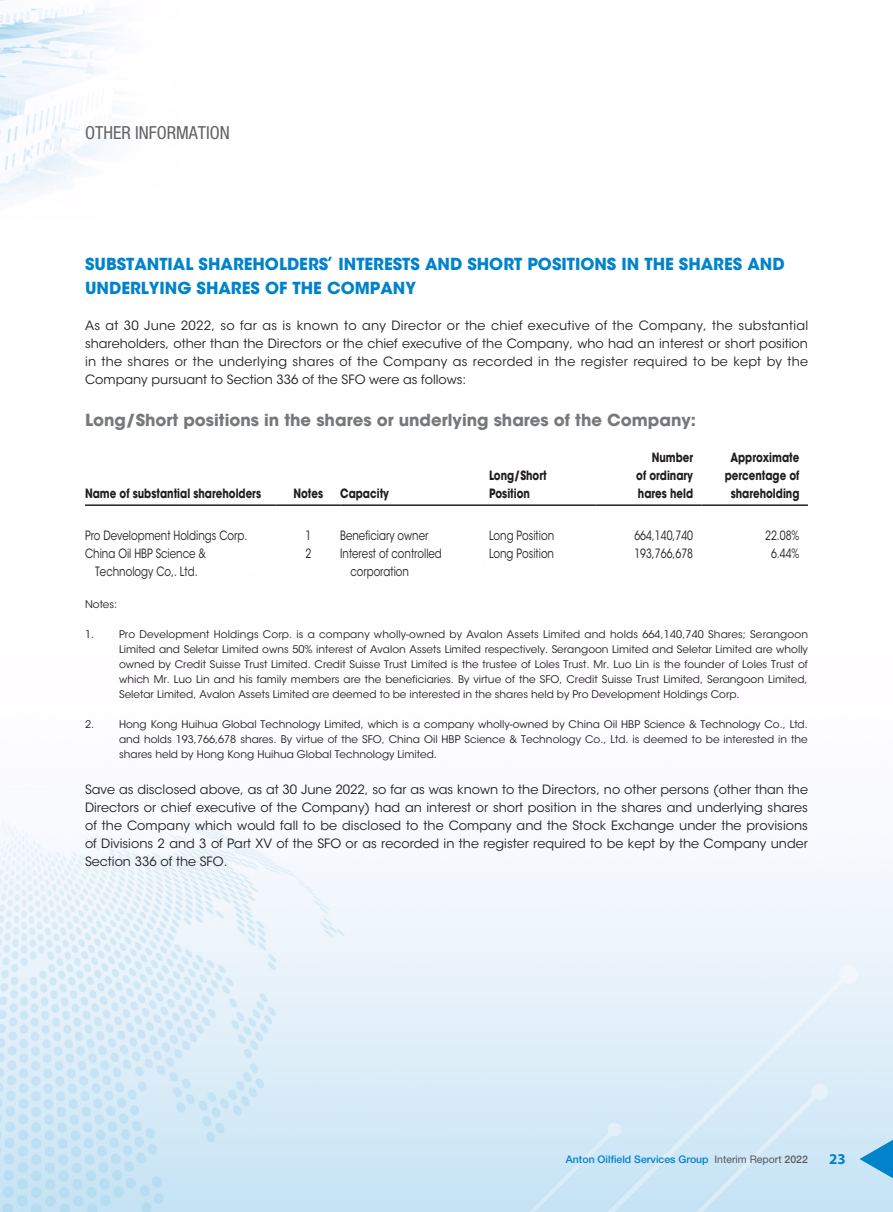
<style>
.page{position:relative;width:893px;height:1212px;background:#fff}
.page>*{position:absolute;margin:0;border:0;box-sizing:border-box;transform-origin:0 0}
.t1{font:condensed 18px "Helvetica Neue LT Std";color:#636366}
.t2{font:700 16.5px/24px "ITC Avant Garde Std";color:#0083ca}
.t3{font:700 16.5px "ITC Avant Garde Std";color:#76787b}
.t4{font:700 15px "Myriad Pro";color:#0083ca}
.t5{font:12.75px/18px "ITC Avant Garde Std";color:#231f20;text-align:justify}
.t6{font:12.75px/18px "ITC Avant Garde Std";color:#231f20;text-align:center;scale:.8 1}
.t7{font:700 12.75px/18px "ITC Avant Garde Std";color:#231f20;scale:.8 1}
.t8{font:10.5px/15px "ITC Avant Garde Std";color:#231f20;text-align:justify}
.t9{font:500 10.5px "Helvetica Neue LT Std";color:#0083ca}
.s1{font-weight:400;color:#57585a}
.s2{color:#57585a}
</style>
<div class="page">
<img style="left:0;top:0;width:893px;height:1212px">
<svg style="left:859px;top:1127px;width:34px;height:63px;background:#8fc8e8"></svg>
<hr style="left:85px;top:504px;width:191px;height:2px;background:#231f20">
<hr style="left:276px;top:504px;width:64px;height:2px;background:#231f20">
<hr style="left:340px;top:504px;width:149px;height:2px;background:#231f20">
<hr style="left:489px;top:504px;width:106px;height:2px;background:#231f20">
<hr style="left:595px;top:504px;width:107px;height:2px;background:#231f20">
<hr style="left:702px;top:504px;width:106px;height:2px;background:#231f20">
<h1 class="t1" style="left:85px;top:123px;width:146px">OTHER INFORMATION</h1>
<h2 class="t2" style="left:85px;top:252px;width:701px">SUBSTANTIAL SHAREHOLDERS’ INTERESTS AND SHORT POSITIONS IN THE SHARES AND<br>UNDERLYING SHARES OF THE COMPANY</h2>
<p class="t5" style="left:85px;top:316px;width:725px">As at 30 June 2022, so far as is known to any Director or the chief executive of the Company, the substantial shareholders, other than the Directors or the chief executive of the Company, who had an interest or short position in the shares or the underlying shares of the Company as recorded in the register required to be kept by the Company pursuant to Section 336 of the SFO were as follows:</p>
<h2 class="t3" style="left:85px;top:409px;width:613px">Long/Short positions in the shares or underlying shares of the Company:</h2>
<p class="t7" style="left:85px;top:484px;width:222px">Name of substantial shareholders</p>
<p class="t7" style="left:293px;top:484px;width:39px">Notes</p>
<p class="t7" style="left:340px;top:484px;width:63px">Capacity</p>
<p class="t7" style="left:489px;top:466px;width:74px">Long/Short<br>Position</p>
<p class="t7" style="left:636px;top:448px;width:73px;text-align:justify;text-indent:15px">Number of ordinary hares held</p>
<p class="t7" style="left:725px;top:448px;width:95px;text-align:center">Approximate percentage of shareholding</p>
<p class="t6" style="left:85px;top:527px;width:204px">Pro Development Holdings Corp.</p>
<p class="t6" style="left:305px;top:527px;width:9px">1</p>
<p class="t6" style="left:340px;top:527px;width:112px">Beneficiary owner</p>
<p class="t6" style="left:489px;top:527px;width:83px">Long Position</p>
<p class="t6" style="left:634px;top:527px;width:75px">664,140,740</p>
<p class="t6" style="left:765px;top:527px;width:44px">22.08%</p>
<p class="t6" style="left:85px;top:545px;width:153px">China Oil HBP Science &amp;<br>Technology Co,. Ltd.</p>
<p class="t6" style="left:305px;top:545px;width:9px">2</p>
<p class="t6" style="left:350px;top:545px;width:116px;text-align:left;text-indent:-10px">Interest of controlled corporation</p>
<p class="t6" style="left:489px;top:545px;width:83px">Long Position</p>
<p class="t6" style="left:634px;top:545px;width:75px">193,766,678</p>
<p class="t6" style="left:771px;top:545px;width:37px">6.44%</p>
<p class="t8" style="left:85px;top:596px;width:34px">Notes:</p>
<p class="t8" style="left:119px;top:626px;width:690px;text-indent:-34px">1. Pro Development Holdings Corp. is a company wholly-owned by Avalon Assets Limited and holds 664,140,740 Shares; Serangoon Limited and Seletar Limited owns 50% interest of Avalon Assets Limited respectively. Serangoon Limited and Seletar Limited are wholly owned by Credit Suisse Trust Limited. Credit Suisse Trust Limited is the trustee of Loles Trust. Mr. Luo Lin is the founder of Loles Trust of which Mr. Luo Lin and his family members are the beneficiaries. By virtue of the SFO, Credit Suisse Trust Limited, Serangoon Limited, Seletar Limited, Avalon Assets Limited are deemed to be interested in the shares held by Pro Development Holdings Corp.</p>
<p class="t8" style="left:119px;top:716px;width:690px;text-indent:-34px">2. Hong Kong Huihua Global Technology Limited, which is a company wholly-owned by China Oil HBP Science &amp; Technology Co., Ltd. and holds 193,766,678 shares. By virtue of the SFO, China Oil HBP Science &amp; Technology Co., Ltd. is deemed to be interested in the shares held by Hong Kong Huihua Global Technology Limited.</p>
<p class="t5" style="left:85px;top:780px;width:724px">Save as disclosed above, as at 30 June 2022, so far as was known to the Directors, no other persons (other than the Directors or chief executive of the Company) had an interest or short position in the shares and underlying shares of the Company which would fall to be disclosed to the Company and the Stock Exchange under the provisions of Divisions 2 and 3 of Part XV of the SFO or as recorded in the register required to be kept by the Company under Section 336 of the SFO.</p>
<p class="t9" style="left:566px;top:1153px;width:243px">Anton Oilfield Services Group <span class="s1">Interim Report</span> <span class="s2">2022</span></p>
<h3 class="t4" style="left:829px;top:1149px;width:18px">23</h3>
</div>
